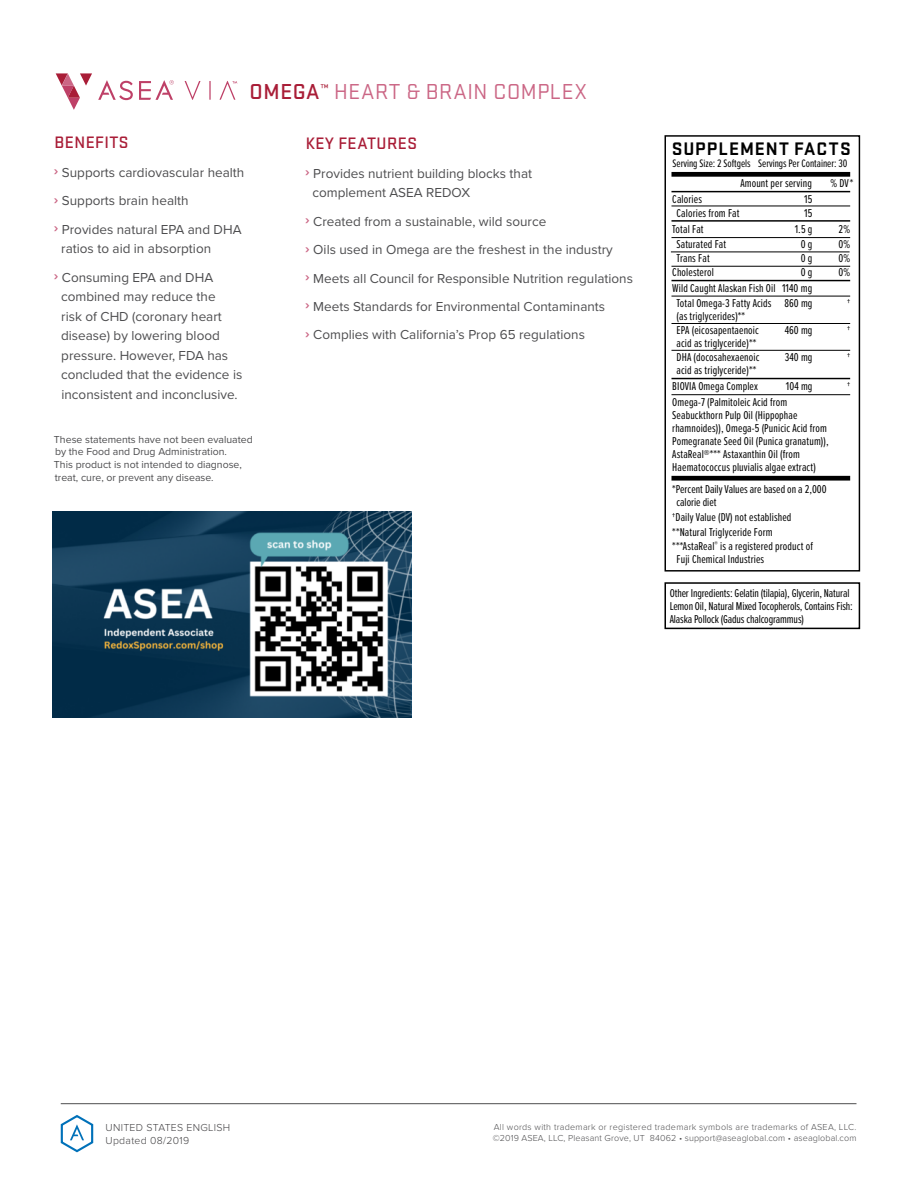
<style>
.page{position:relative;width:918px;height:1188px;background:#fff}
.page>*{position:absolute;margin:0;border:0;box-sizing:border-box;transform-origin:0 0}
.t1{font:22.5px "Stratum 2";letter-spacing:.025em;color:#cb6685}
.t2{font:700 18.9px "Stratum 2";letter-spacing:.06em;color:#000}
.t3{font:500 17.25px "Stratum 2";letter-spacing:.025em;color:#a91d37}
.t4{font:13.5px/28.3px "Proxima Nova";color:#4d4d4f}
.t5{font:11.85px/13px "Proxima Nova Ex Cn";letter-spacing:.01em;color:#000}
.t6{font:11.85px/13px "Proxima Nova Ex Cn";letter-spacing:-.01em;color:#000}
.t7{font:11.25px "Proxima Nova Ex Cn";letter-spacing:-.005em;color:#000}
.t8{font:10.5px/12.6px "Proxima Nova";color:#4d4d4f}
.t9{font:300 10.5px/12.6px "Proxima Nova";letter-spacing:.03em;color:#414042}
.t10{font:300 9px/10.8px "Proxima Nova";letter-spacing:.03em;color:#4d4d4f}
.s1{font-weight:500;color:#a91d37}
.s2{font-weight:700;color:#cb6685}
</style>
<div class="page">
<svg style="left:664px;top:135px;width:197px;height:437px"></svg>
<div style="left:671px;top:172px;width:179px;height:5px;background:#000"></div>
<hr style="left:671px;top:191px;width:179px;height:1px;background:#000">
<div style="left:671px;top:476px;width:179px;height:5px;background:#000"></div>
<hr style="left:671px;top:394px;width:179px;height:1px;background:#000">
<hr style="left:671px;top:350px;width:179px;height:1px;background:#000">
<hr style="left:671px;top:323px;width:179px;height:1px;background:#000">
<hr style="left:671px;top:296px;width:179px;height:1px;background:#000">
<hr style="left:671px;top:266px;width:179px;height:1px;background:#000">
<hr style="left:671px;top:252px;width:179px;height:1px;background:#000">
<hr style="left:671px;top:237px;width:179px;height:1px;background:#000">
<hr style="left:671px;top:220px;width:179px;height:2px;background:#000">
<hr style="left:671px;top:280px;width:179px;height:1px;background:#000">
<hr style="left:671px;top:378px;width:179px;height:1px;background:#000">
<hr style="left:671px;top:206px;width:179px;height:1px;background:#000">
<div style="left:664px;top:582px;width:196px;height:47px;border:2px solid #000"></div>
<svg style="left:56px;top:73px;width:36px;height:37px"></svg>
<svg style="left:98px;top:80px;width:35px;height:20px"></svg>
<svg style="left:185px;top:81px;width:16px;height:19px"></svg>
<svg style="left:209px;top:81px;width:2px;height:19px"></svg>
<svg style="left:220px;top:81px;width:17px;height:19px"></svg>
<svg style="left:139px;top:80px;width:35px;height:20px"></svg>
<svg style="left:60px;top:1115px;width:34px;height:38px"></svg>
<hr style="left:61px;top:1103px;width:795px;height:1px;background:#4d4d4f">
<img style="left:53px;top:511px;width:359px;height:207px">
<h1 class="t1" style="left:250px;top:77px;width:340px"><span class="s1">OMEGA</span><sup>™</sup> HEART &amp; BRAIN COMPLEX</h1>
<h3 class="t3" style="left:54px;top:131px;width:76px">BENEFITS</h3>
<p class="t4" style="left:54px;top:158px;width:192px"><span class="s2">›</span> Supports cardiovascular health <span class="s2">›</span> Supports brain health<br><span class="s2">›</span> Provides natural EPA and DHA</p>
<p class="t4" style="left:54px;top:234px;width:161px;text-align:center">ratios to aid in absorption<br><span class="s2">›</span> Consuming EPA and DHA</p>
<p class="t4" style="left:61px;top:286px;width:183px;line-height:19.5px">combined may reduce the<br>risk of CHD (coronary heart disease) by lowering blood pressure. However, FDA has concluded that the evidence is inconsistent and inconclusive.</p>
<h3 class="t3" style="left:306px;top:132px;width:113px">KEY FEATURES</h3>
<p class="t4" style="left:312px;top:163px;width:221px;line-height:19.5px;text-indent:-7px"><span class="s2">›</span> Provides nutrient building blocks that complement ASEA REDOX</p>
<p class="t4" style="left:305px;top:206px;width:329px"><span class="s2">›</span> Created from a sustainable, wild source<br><span class="s2">›</span> Oils used in Omega are the freshest in the industry<br><span class="s2">›</span> Meets all Council for Responsible Nutrition regulations <span class="s2">›</span> Meets Standards for Environmental Contaminants<br><span class="s2">›</span> Complies with California’s Prop 65 regulations</p>
<p class="t8" style="left:54px;top:433px;width:200px">These statements have not been evaluated by the Food and Drug Administration.<br>This product is not intended to diagnose, treat, cure, or prevent any disease.</p>
<h2 class="t2" style="left:672px;top:136px;width:181px">SUPPLEMENT FACTS</h2>
<p class="t7" style="left:673px;top:155px;width:176px">Serving Size: 2 Softgels Servings Per Container: 30</p>
<p class="t5" style="left:740px;top:177px;width:73px">Amount per serving</p>
<p class="t5" style="left:830px;top:177px;width:24px">% DV*</p>
<p class="t5" style="left:672px;top:192px;width:31px">Calories</p>
<p class="t5" style="left:804px;top:192px;width:10px">15</p>
<p class="t5" style="left:677px;top:206px;width:65px">Calories from Fat</p>
<p class="t5" style="left:804px;top:206px;width:10px">15</p>
<p class="t5" style="left:672px;top:222px;width:33px">Total Fat</p>
<p class="t5" style="left:795px;top:222px;width:19px">1.5 g</p>
<p class="t5" style="left:839px;top:222px;width:13px">2%</p>
<p class="t5" style="left:677px;top:237px;width:51px">Saturated Fat</p>
<p class="t5" style="left:801px;top:237px;width:13px">0 g</p>
<p class="t5" style="left:838px;top:237px;width:13px">0%</p>
<p class="t5" style="left:677px;top:251px;width:35px">Trans Fat</p>
<p class="t5" style="left:801px;top:251px;width:13px">0 g</p>
<p class="t5" style="left:838px;top:251px;width:13px">0%</p>
<p class="t5" style="left:672px;top:265px;width:43px">Cholesterol</p>
<p class="t5" style="left:801px;top:265px;width:13px">0 g</p>
<p class="t5" style="left:838px;top:265px;width:13px">0%</p>
<p class="t5" style="left:672px;top:281px;width:142px;line-height:14.1px;text-align:center">Wild Caught Alaskan Fish Oil 1140 mg<br>Total Omega-3 Fatty Acids 860 mg</p>
<p class="t5" style="left:847px;top:296px;width:5px">†</p>
<p class="t5" style="left:677px;top:308px;width:84px;line-height:14.1px">(as triglycerides)**<br>EPA (eicosapentaenoic</p>
<p class="t5" style="left:677px;top:335px;width:84px;line-height:14.1px">acid as triglyceride)**<br>DHA (docosahexaenoic</p>
<p class="t5" style="left:785px;top:323px;width:29px">460 mg</p>
<p class="t5" style="left:847px;top:323px;width:5px">†</p>
<p class="t5" style="left:785px;top:350px;width:29px">340 mg</p>
<p class="t5" style="left:847px;top:350px;width:5px">†</p>
<p class="t5" style="left:672px;top:361px;width:87px;line-height:16.5px;text-align:center">acid as triglyceride)**<br>BIOVIA Omega Complex</p>
<p class="t5" style="left:786px;top:379px;width:28px">104 mg</p>
<p class="t5" style="left:847px;top:379px;width:5px">†</p>
<p class="t5" style="left:672px;top:395px;width:158px">Omega-7 (Palmitoleic Acid from Seabuckthorn Pulp Oil (Hippophae rhamnoides)), Omega-5 (Punicic Acid from Pomegranate Seed Oil (Punica granatum)), AstaReal®*** Astaxanthin Oil (from Haematococcus pluvialis algae extract)</p>
<p class="t5" style="left:676px;top:482px;width:152px;text-indent:-4px">*Percent Daily Values are based on a 2,000 calorie diet</p>
<p class="t5" style="left:672px;top:509px;width:142px;line-height:14.7px">†Daily Value (DV) not established **Natural Triglyceride Form ***AstaReal<sup>®</sup> is a registered product of</p>
<p class="t5" style="left:677px;top:552px;width:89px">Fuji Chemical Industries</p>
<p class="t6" style="left:670px;top:586px;width:185px">Other Ingredients: Gelatin (tilapia), Glycerin, Natural<br>Lemon Oil, Natural Mixed Tocopherols, Contains Fish:<br>Alaska Pollock (Gadus chalcogrammus)</p>
<p class="t9" style="left:106px;top:1122px;width:126px">UNITED STATES ENGLISH<br>Updated 08/2019</p>
<p class="t10" style="left:493px;top:1122px;width:365px">All words with trademark or registered trademark symbols are trademarks of ASEA, LLC. ©2019 ASEA, LLC, Pleasant Grove, UT 84062 • support@aseaglobal.com • aseaglobal.com</p>
</div>
